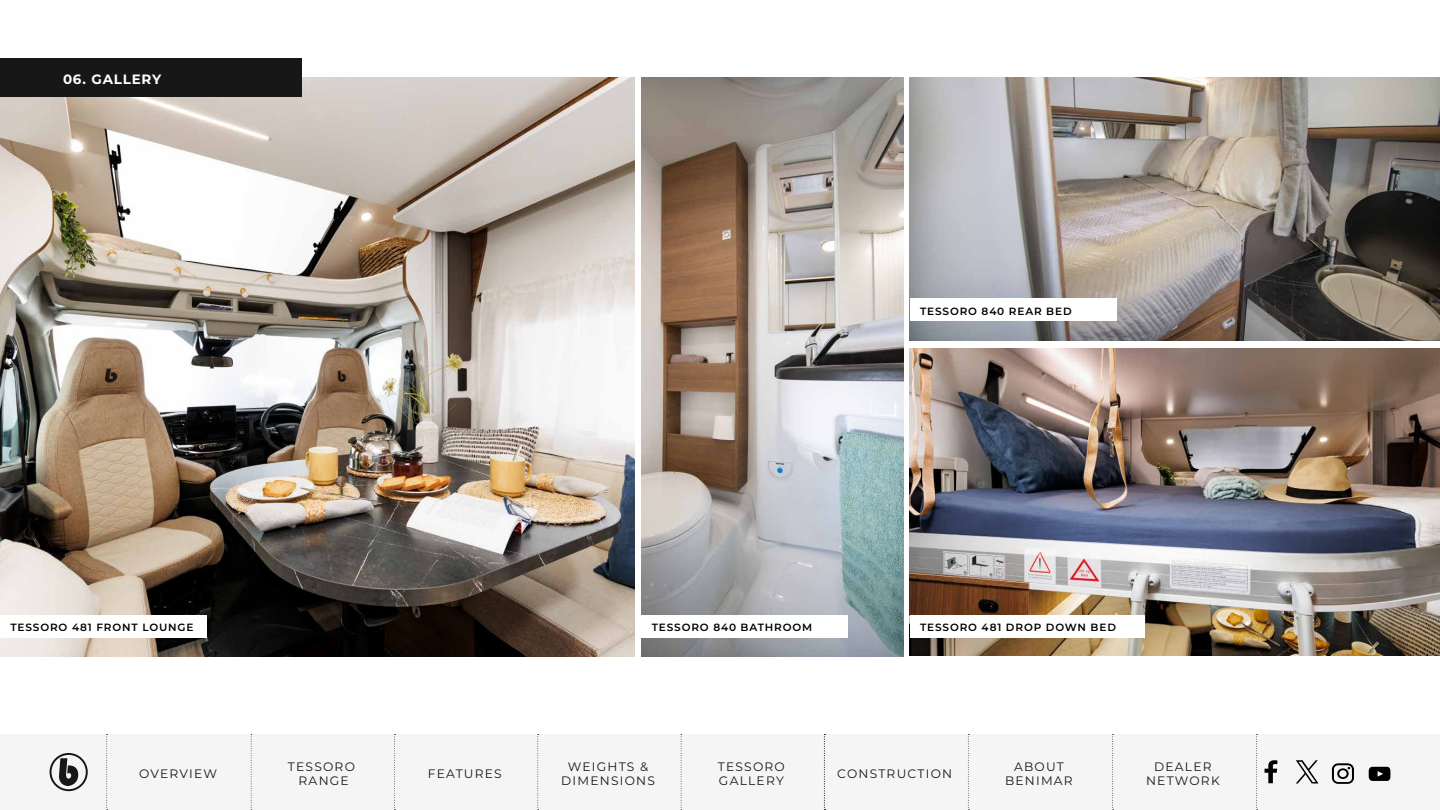
<style>
.page{position:relative;width:1440px;height:810px;background:#fff}
.page>*{position:absolute;margin:0;border:0;box-sizing:border-box;transform-origin:0 0}
.t1{font:700 13.5px "Montserrat";letter-spacing:.06em;color:#fff}
.t2{font:12.23px/14.7px "Montserrat";letter-spacing:.1em;color:#171717;text-align:center}
.t3{font:600 10.5px "Montserrat";letter-spacing:.08em;color:#000}
</style>
<div class="page">
<div style="left:0;top:734px;width:1440px;height:76px;background:#f5f5f5"></div>
<svg style="left:58px;top:758px;width:21px;height:28px"></svg>
<div style="left:50px;top:753px;width:38px;height:38px;border:2px solid #171717;border-radius:50%"></div>
<svg style="left:106px;top:734px;width:2px;height:76px"></svg>
<svg style="left:251px;top:734px;width:1px;height:76px"></svg>
<svg style="left:394px;top:734px;width:1px;height:76px"></svg>
<svg style="left:537px;top:734px;width:2px;height:76px"></svg>
<svg style="left:681px;top:734px;width:1px;height:76px"></svg>
<svg style="left:1369px;top:767px;width:21px;height:14px"></svg>
<svg style="left:1332px;top:763px;width:22px;height:21px"></svg>
<svg style="left:1265px;top:760px;width:12px;height:23px"></svg>
<svg style="left:1296px;top:760px;width:23px;height:24px"></svg>
<svg style="left:824px;top:734px;width:1px;height:76px"></svg>
<svg style="left:968px;top:734px;width:1px;height:76px"></svg>
<svg style="left:1112px;top:734px;width:2px;height:76px"></svg>
<svg style="left:1256px;top:734px;width:2px;height:76px"></svg>
<img style="left:0;top:77px;width:635px;height:579px">
<div style="left:0;top:58px;width:302px;height:38px;background:#171717"></div>
<img style="left:910px;top:77px;width:530px;height:263px">
<img style="left:910px;top:348px;width:530px;height:308px">
<img style="left:641px;top:77px;width:262px;height:579px">
<div style="left:0;top:615px;width:207px;height:22px;background:#fff"></div>
<div style="left:641px;top:615px;width:207px;height:22px;background:#fff"></div>
<div style="left:910px;top:298px;width:207px;height:23px;background:#fff"></div>
<div style="left:910px;top:615px;width:234px;height:22px;background:#fff"></div>
<p class="t1" style="left:63px;top:69px;width:100px">06. GALLERY</p>
<p class="t3" style="left:920px;top:304px;width:153px">TESSORO 840 REAR BED</p>
<p class="t3" style="left:10px;top:620px;width:184px">TESSORO 481 FRONT LOUNGE</p>
<p class="t3" style="left:652px;top:620px;width:162px">TESSORO 840 BATHROOM</p>
<p class="t3" style="left:920px;top:620px;width:197px">TESSORO 481 DROP DOWN BED</p>
<p class="t2" style="left:139px;top:766px;width:79px">OVERVIEW</p>
<p class="t2" style="left:288px;top:759px;width:69px">TESSORO<br>RANGE</p>
<p class="t2" style="left:428px;top:766px;width:76px">FEATURES</p>
<p class="t2" style="left:561px;top:759px;width:95px">WEIGHTS &amp;<br>DIMENSIONS</p>
<p class="t2" style="left:718px;top:759px;width:69px;text-align:left">TESSORO<br>GALLERY</p>
<p class="t2" style="left:837px;top:766px;width:117px">CONSTRUCTION</p>
<p class="t2" style="left:1005px;top:759px;width:69px">ABOUT<br>BENIMAR</p>
<p class="t2" style="left:1146px;top:759px;width:75px">DEALER<br>NETWORK</p>
</div>
